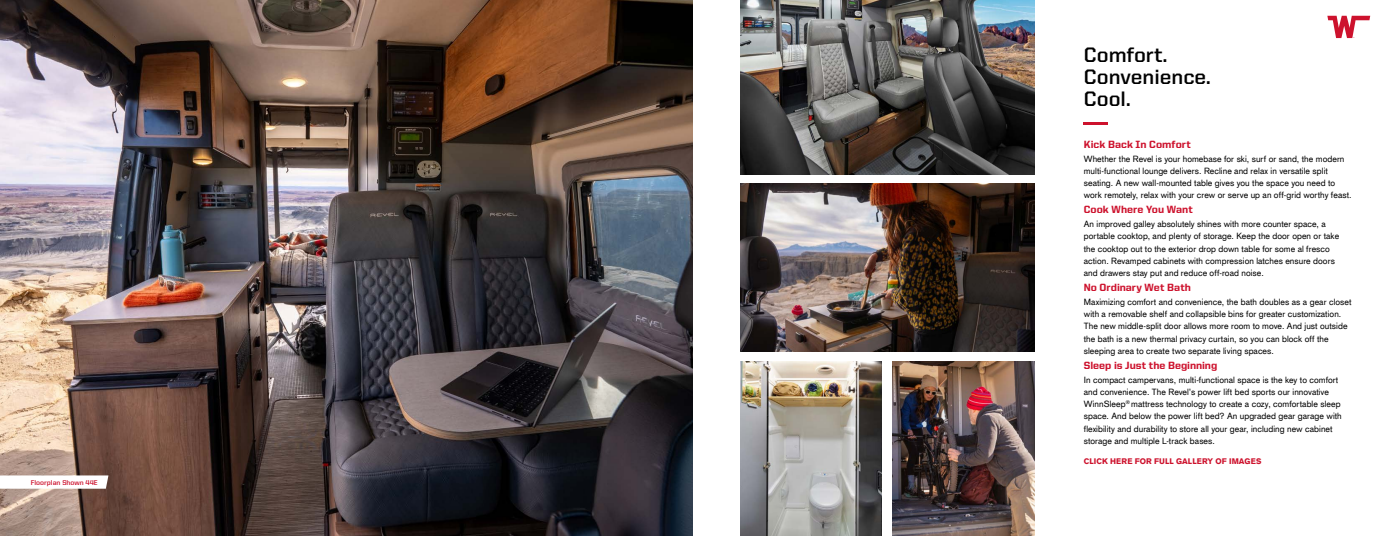
<style>
.page{position:relative;width:1386px;height:536px;background:#fff}
.page>*{position:absolute;margin:0;border:0;box-sizing:border-box;transform-origin:0 0}
.t1{font:700 21px/21.9px "United Sans Reg";color:#000}
.t2{font:800 10.5px "United Sans Reg";color:#cd122d}
.t3{font:8.75px/12.2px "Akzidenz Grotesk CE";letter-spacing:.005em;color:#000}
.t4{font:900 7.88px "Akzidenz Grotesk CE";letter-spacing:.015em;color:#cd122d}
.t5{font:700 7px "United Sans Reg";color:#cd122d}
</style>
<div class="page">
<svg style="left:1327px;top:16px;width:43px;height:22px"></svg>
<img style="left:0;top:0;width:693px;height:536px">
<img style="left:740px;top:362px;width:142px;height:174px">
<img style="left:892px;top:362px;width:142px;height:174px">
<img style="left:740px;top:184px;width:294px;height:168px">
<img style="left:740px;top:0;width:294px;height:174px">
<svg style="left:0;top:475px;width:108px;height:13px"></svg>
<hr style="left:1084px;top:122px;width:24px;height:3px;background:#cd122d">
<p class="t5" style="left:31px;top:478px;width:68px">Floorplan Shown 44E</p>
<h1 class="t1" style="left:1084px;top:44px;width:128px">Comfort.<br>Convenience.<br>Cool.</h1>
<p class="t2" style="left:1084px;top:138px;width:109px">Kick Back In Comfort</p>
<p class="t3" style="left:1084px;top:152px;width:269px">Whether the Revel is your homebase for ski, surf or sand, the modern multi-functional lounge delivers. Recline and relax in versatile split seating. A new wall-mounted table gives you the space you need to work remotely, relax with your crew or serve up an off-grid worthy feast.</p>
<p class="t2" style="left:1084px;top:204px;width:111px">Cook Where You Want</p>
<p class="t3" style="left:1084px;top:218px;width:257px">An improved galley absolutely shines with more counter space, a portable cooktop, and plenty of storage. Keep the door open or take the cooktop out to the exterior drop down table for some al fresco action. Revamped cabinets with compression latches ensure doors and drawers stay put and reduce off-road noise.</p>
<p class="t2" style="left:1084px;top:281px;width:109px">No Ordinary Wet Bath</p>
<p class="t3" style="left:1084px;top:295px;width:269px">Maximizing comfort and convenience, the bath doubles as a gear closet with a removable shelf and collapsible bins for greater customization.<br>The new middle-split door allows more room to move. And just outside the bath is a new thermal privacy curtain, so you can block off the sleeping area to create two separate living spaces.</p>
<p class="t2" style="left:1084px;top:359px;width:135px">Sleep is Just the Beginning</p>
<p class="t3" style="left:1084px;top:373px;width:260px">In compact campervans, multi-functional space is the key to comfort and convenience. The Revel’s power lift bed sports our innovative WinnSleep<sup>®</sup> mattress technology to create a cozy, comfortable sleep space. And below the power lift bed? An upgraded gear garage with flexibility and durability to store all your gear, including new cabinet storage and multiple L-track bases.</p>
<p class="t4" style="left:1084px;top:456px;width:179px">CLICK HERE FOR FULL GALLERY OF IMAGES</p>
</div>
